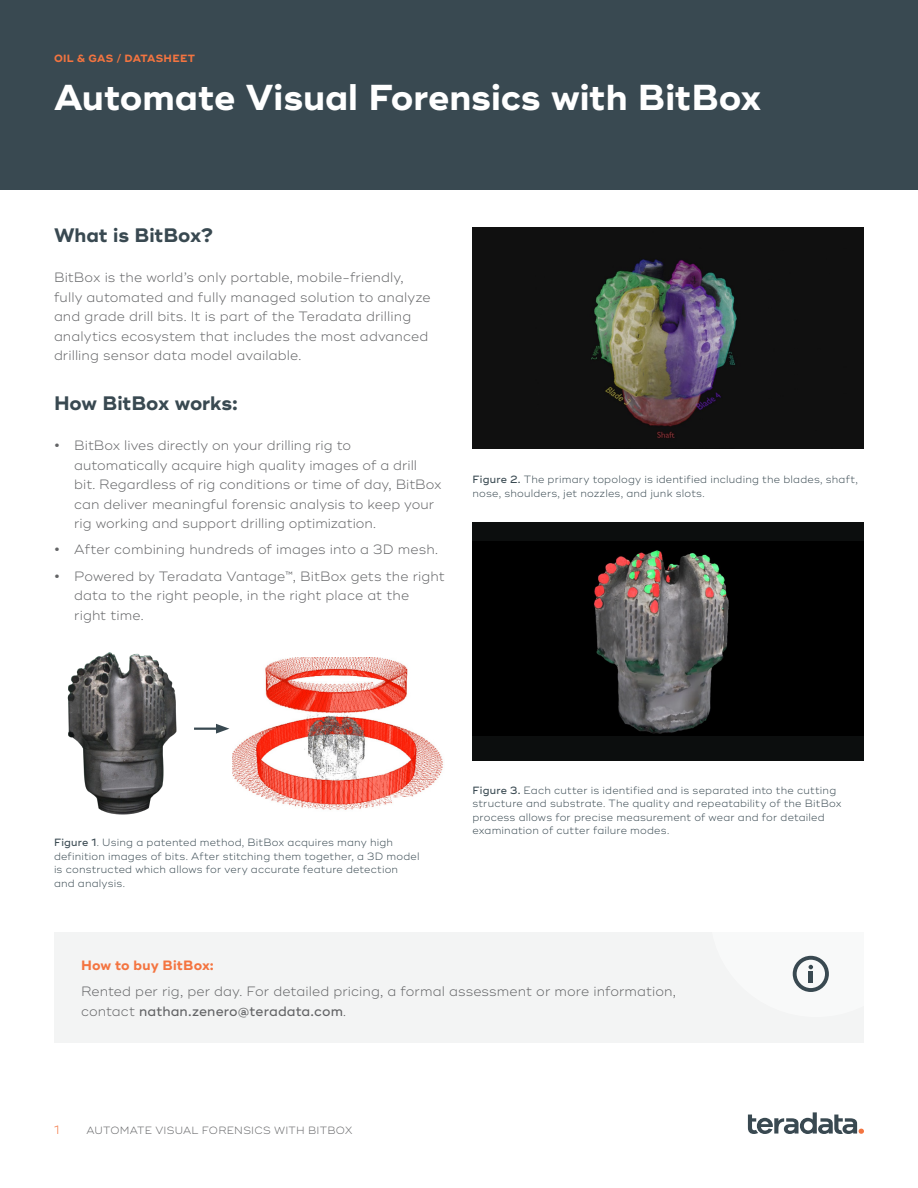
<style>
.page{position:relative;width:918px;height:1188px;background:#fff}
.page>*{position:absolute;margin:0;border:0;box-sizing:border-box;transform-origin:0 0}
.t1{font:700 36px "Ridley Grotesk";color:#fff}
.t2{font:700 19.5px "Ridley Grotesk";letter-spacing:-.005em;color:#394951}
.t3{font:300 13.5px/19.5px "Ridley Grotesk";letter-spacing:.005em;color:#636466}
.t4{font:700 13.5px "Ridley Grotesk";letter-spacing:.01em;color:#f37440}
.t5{font:300 12px "Ridley Grotesk";color:#f37440}
.t6{font:300 10.5px/13.5px "Ridley Grotesk";letter-spacing:.015em;color:#394951}
.t7{font:300 10.5px "Ridley Grotesk";letter-spacing:.02em;color:#636466}
.t8{font:700 10.5px "Ridley Grotesk";letter-spacing:.03em;color:#f37440}
.s1{font-weight:700}
.s2{font-weight:500}
</style>
<div class="page">
<svg style="left:748px;top:1112px;width:116px;height:22px"></svg>
<div style="left:0;top:0;width:918px;height:190px;background:#394951"></div>
<div style="left:54px;top:932px;width:810px;height:111px;background:#f3f4f4"></div>
<img style="left:232px;top:657px;width:211px;height:153px">
<img style="left:67px;top:652px;width:110px;height:163px">
<hr style="left:194px;top:728px;width:26px;height:2px;background:#394951">
<svg style="left:216px;top:724px;width:13px;height:10px"></svg>
<div style="left:472px;top:523px;width:392px;height:238px;background:#0c0e0e"></div>
<img style="left:472px;top:541px;width:391px;height:195px">
<img style="left:472px;top:228px;width:392px;height:220px">
<svg style="left:792px;top:955px;width:37px;height:37px"></svg>
<div style="left:793px;top:956px;width:36px;height:36px;border:4px solid #394951;border-radius:50%"></div>
<p class="t8" style="left:54px;top:52px;width:142px">OIL &amp; GAS / DATASHEET</p>
<h1 class="t1" style="left:54px;top:76px;width:709px">Automate Visual Forensics with BitBox</h1>
<h2 class="t2" style="left:54px;top:224px;width:161px">What is BitBox?</h2>
<p class="t3" style="left:54px;top:268px;width:378px">BitBox is the world’s only portable, mobile-friendly, fully automated and fully managed solution to analyze and grade drill bits. It is part of the Teradata drilling analytics ecosystem that includes the most advanced drilling sensor data model available.</p>
<h2 class="t2" style="left:54px;top:392px;width:185px">How BitBox works:</h2>
<p class="t3" style="left:74px;top:436px;width:369px;text-indent:-20px"><span class="s1">•</span> BitBox lives directly on your drilling rig to automatically acquire high quality images of a drill<br>bit. Regardless of rig conditions or time of day, BitBox can deliver meaningful forensic analysis to keep your rig working and support drilling optimization.</p>
<p class="t3" style="left:54px;top:540px;width:385px"><span class="s1">•</span> After combining hundreds of images into a 3D mesh.</p>
<p class="t3" style="left:74px;top:566px;width:372px;text-indent:-20px"><span class="s1">•</span> Powered by Teradata Vantage™, BitBox gets the right data to the right people, in the right place at the<br>right time.</p>
<p class="t6" style="left:472px;top:473px;width:387px"><span class="s2">Figure 2.</span> The primary topology is identified including the blades, shaft, nose, shoulders, jet nozzles, and junk slots.</p>
<p class="t6" style="left:54px;top:836px;width:367px"><span class="s2">Figure 1</span>. Using a patented method, BitBox acquires many high definition images of bits. After stitching them together, a 3D model is constructed which allows for very accurate feature detection and analysis.</p>
<p class="t6" style="left:472px;top:784px;width:371px"><span class="s2">Figure 3.</span> Each cutter is identified and is separated into the cutting structure and substrate. The quality and repeatability of the BitBox process allows for precise measurement of wear and for detailed examination of cutter failure modes.</p>
<p class="t4" style="left:81px;top:957px;width:134px">How to buy BitBox:</p>
<p class="t3" style="left:81px;top:982px;width:597px">Rented per rig, per day. For detailed pricing, a formal assessment or more information, contact <span class="s2">nathan.zenero@teradata.com</span>.</p>
<p class="t5" style="left:54px;top:1123px;width:7px">1</p>
<p class="t7" style="left:87px;top:1124px;width:268px">AUTOMATE VISUAL FORENSICS WITH BITBOX</p>
</div>
